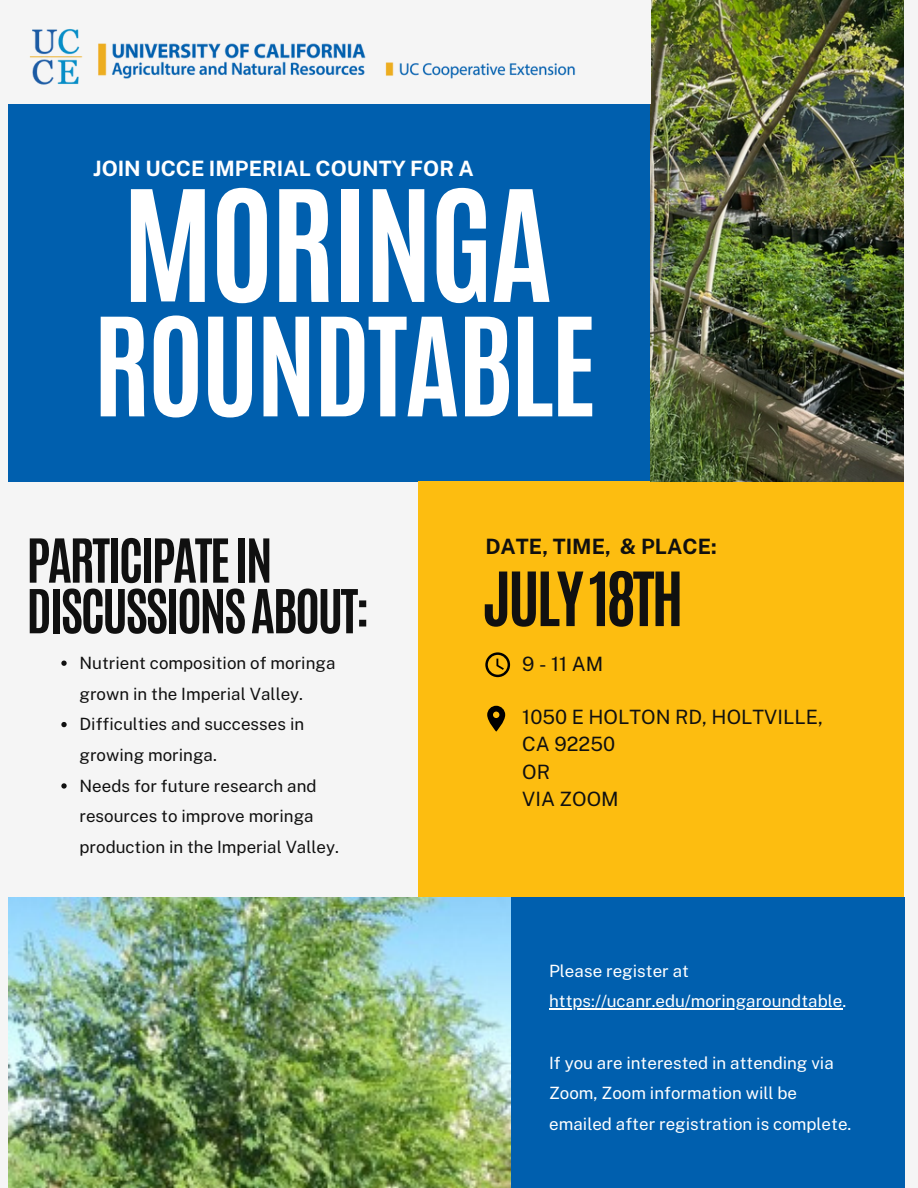
<style>
.page{position:relative;width:918px;height:1188px;background:#f5f5f5}
.page>*{position:absolute;margin:0;border:0;box-sizing:border-box;transform-origin:0 0}
.t1{font:700 131.25px "Antonio";letter-spacing:-.025em;color:#fff}
.t2{font:700 115.95px "Antonio";letter-spacing:-.025em;color:#fff}
.t3{font:700 63.45px "Antonio";letter-spacing:-.05em;color:#101010}
.t4{font:700 51.45px/50.7px "Antonio";letter-spacing:-.05em;color:#101010}
.t5{font:700 21.15px "Public Sans";color:#fff}
.t6{font:700 21.15px "Public Sans";color:#101010}
.t7{font:19.8px/27.5px "Public Sans";color:#101010}
.t8{font:16.95px/30.8px "Public Sans";color:#101010}
.t9{font:16.95px/30.8px "Public Sans";color:#fff}
</style>
<div class="page">
<div style="left:9px;top:0;width:671px;height:481px;background:#005fae"></div>
<div style="left:419px;top:481px;width:485px;height:416px;background:#fdbd10"></div>
<div style="left:14px;top:897px;width:890px;height:291px;background:#005fae"></div>
<img style="left:651px;top:0;width:253px;height:482px">
<img style="left:9px;top:897px;width:501px;height:291px">
<svg style="left:487px;top:706px;width:18px;height:26px"></svg>
<svg style="left:485px;top:652px;width:25px;height:25px"></svg>
<div style="left:9px;top:0;width:642px;height:103px;background:#f5f5f5"></div>
<img style="left:9px;top:29px;width:585px;height:75px">
<hr style="left:549px;top:1008px;width:293px;height:1px;background:#fff">
<svg style="left:61px;top:661px;width:6px;height:5px"></svg>
<svg style="left:61px;top:722px;width:6px;height:5px"></svg>
<svg style="left:61px;top:783px;width:6px;height:6px"></svg>
<p class="t5" style="left:93px;top:156px;width:382px">JOIN UCCE IMPERIAL COUNTY FOR A</p>
<p class="t1" style="left:122px;top:152px;width:432px">MORINGA</p>
<p class="t2" style="left:93px;top:284px;width:505px">ROUNDTABLE</p>
<p class="t4" style="left:26px;top:536px;width:345px">PARTICIPATEIN<br>DISCUSSIONSABOUT:</p>
<p class="t8" style="left:80px;top:647px;width:258px">Nutrient composition of moringa grown in the Imperial Valley.</p>
<p class="t8" style="left:80px;top:709px;width:226px">Difficulties and successes in growing moringa.</p>
<p class="t8" style="left:80px;top:770px;width:261px">Needs for future research and resources to improve moringa production in the Imperial Valley.</p>
<p class="t6" style="left:485px;top:534px;width:233px">DATE, TIME, &amp; PLACE:</p>
<p class="t3" style="left:483px;top:554px;width:202px">JULY18TH</p>
<p class="t7" style="left:522px;top:651px;width:83px">9-11AM</p>
<p class="t7" style="left:522px;top:703px;width:302px">1050 E HOLTON RD, HOLTVILLE,<br>CA 92250</p>
<p class="t7" style="left:522px;top:758px;width:29px">OR</p>
<p class="t7" style="left:522px;top:786px;width:98px">VIA ZOOM</p>
<p class="t9" style="left:549px;top:955px;width:141px">Please register at</p>
<p class="t9" style="left:549px;top:986px;width:299px">https://ucanr.edu/moringaroundtable.</p>
<p class="t9" style="left:549px;top:1047px;width:304px">If you are interested in attending via<br>Zoom, Zoom information will be emailed after registration is complete.</p>
</div>
